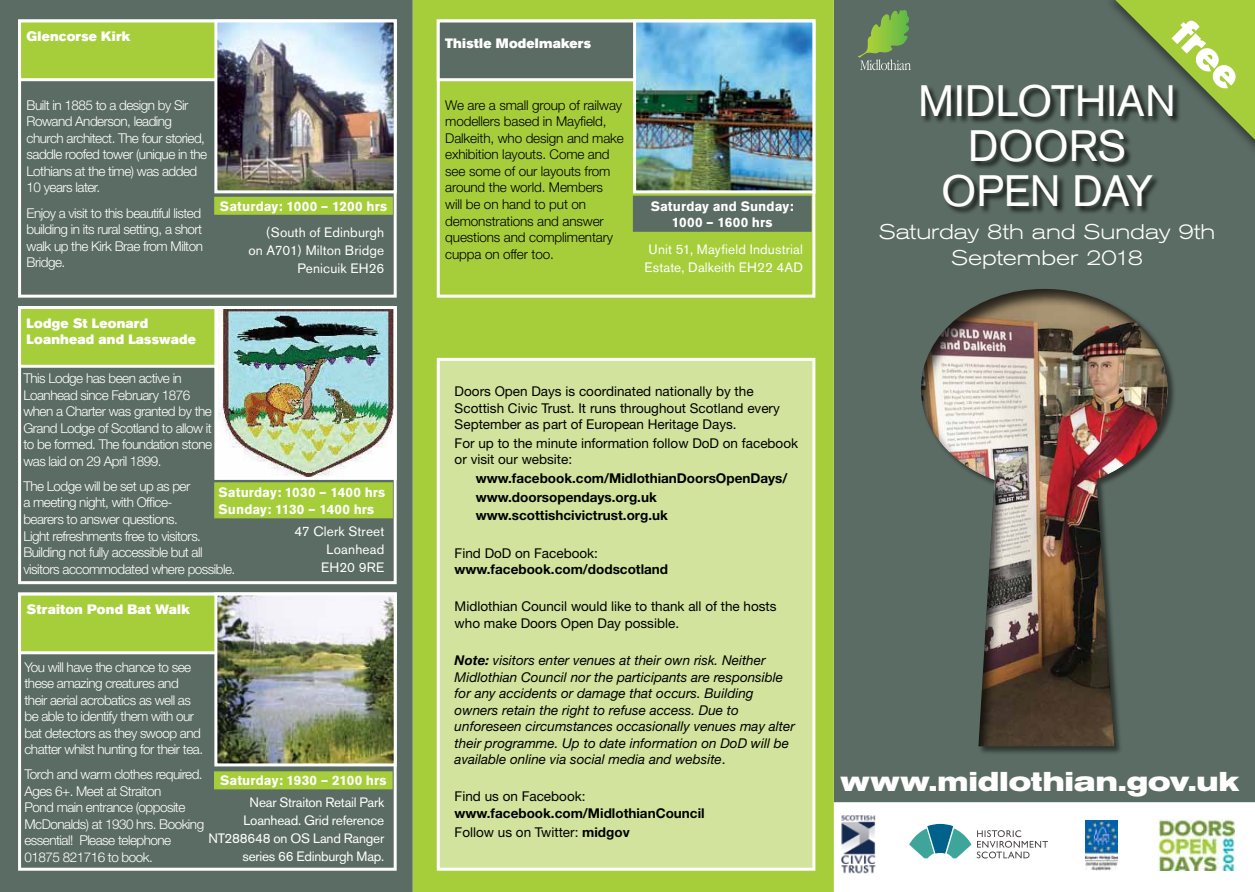
<style>
.page{position:relative;width:1255px;height:892px;background:#fff}
.page>*{position:absolute;margin:0;border:0;box-sizing:border-box;transform-origin:0 0}
.t1{font:43.5px/45px "Akzidenz Grotesk BE";color:#fff;text-align:center}
.t2{font:39.45px "Akzidenz Grotesk BE Super";color:#fff}
.t3{font:700 expanded 27px "Akzidenz Grotesk BE";letter-spacing:.01em;color:#fff}
.t4{font:300 expanded 21px/25.2px "Akzidenz Grotesk BE";letter-spacing:-.005em;color:#fff;text-align:center}
.t5{font:300 13.5px/16.5px "Helvetica Neue";letter-spacing:-.04em;color:#fff}
.t6{font:italic 13.5px/16.5px "Helvetica Neue";color:#000}
.t7{font:13.5px/16.5px "Helvetica Neue";color:#000}
.t8{font:300 13.5px/16.5px "Helvetica Neue";letter-spacing:-.01em;color:#000}
.t9{font:700 13.5px/18.6px "Helvetica Neue";color:#000}
.t10{font:13.5px/18px "Akzidenz Grotesk BE";letter-spacing:.005em;color:#fff;text-align:right}
.t11{font:700 13.5px/16.5px "Akzidenz Grotesk BE";letter-spacing:.005em;color:#fff}
.t12{font:13.5px/18px "Akzidenz Grotesk BE";letter-spacing:-.02em;color:#fff;text-align:right}
.t13{font:13.5px/16.5px "Akzidenz Grotesk BE Super";letter-spacing:.015em;color:#fff}
.s1{font-weight:700}
.s2{font-style:normal}
.s3{font-weight:400}
</style>
<div class="page">
<div style="left:833px;top:0;width:421px;height:801px;background:#5b6c64"></div>
<div style="left:412px;top:0;width:421px;height:891px;background:#a6ce3a"></div>
<div style="left:920px;top:288px;width:256px;height:467px;background:#000;opacity:.5"></div>
<div style="left:920px;top:288px;width:248px;height:484px;background:#000;opacity:.75"></div>
<div style="left:1103px;top:0;width:151px;height:161px;background:#5b6c64"></div>
<svg style="left:1113px;top:0;width:141px;height:140px"></svg>
<div style="left:921px;top:85px;width:259px;height:130px;background:#000;opacity:.75"></div>
<svg style="left:857px;top:10px;width:54px;height:60px;background:#71935c"></svg>
<svg style="left:1117px;top:820px;width:1px;height:44px"></svg>
<img style="left:1085px;top:820px;width:32px;height:50px">
<div style="left:0;top:0;width:412px;height:891px;background:#5b6c64"></div>
<div style="left:437px;top:358px;width:378px;height:512px;background:#d1e39c;border:3px solid #fff"></div>
<div style="left:18px;top:19px;width:378px;height:278px;border:3px solid #fff"></div>
<div style="left:18px;top:19px;width:378px;height:62px;background:#a6ce3a;border:3px solid #fff"></div>
<div style="left:214px;top:197px;width:179px;height:18px;background:#a6ce3a"></div>
<img style="left:218px;top:23px;width:174px;height:166px">
<div style="left:214px;top:19px;width:182px;height:174px;border:3px solid #fff"></div>
<div style="left:18px;top:306px;width:378px;height:278px;border:3px solid #fff"></div>
<div style="left:18px;top:306px;width:378px;height:61px;background:#a6ce3a;border:3px solid #fff"></div>
<div style="left:214px;top:482px;width:179px;height:36px;background:#a6ce3a"></div>
<img style="left:218px;top:310px;width:174px;height:165px">
<div style="left:214px;top:306px;width:182px;height:173px;border:3px solid #fff"></div>
<div style="left:18px;top:592px;width:378px;height:278px;border:3px solid #fff"></div>
<div style="left:18px;top:592px;width:378px;height:62px;background:#a6ce3a;border:3px solid #fff"></div>
<img style="left:218px;top:596px;width:174px;height:166px">
<div style="left:214px;top:592px;width:182px;height:174px;border:3px solid #fff"></div>
<img style="left:1158px;top:819px;width:76px;height:51px">
<img style="left:841px;top:815px;width:34px;height:59px">
<div style="left:214px;top:771px;width:178px;height:18px;background:#a6ce3a"></div>
<div style="left:437px;top:19px;width:378px;height:278px;border:3px solid #fff"></div>
<div style="left:437px;top:19px;width:378px;height:62px;background:#5b6c64;border:3px solid #fff"></div>
<div style="left:633px;top:196px;width:178px;height:36px;background:#5b6c64"></div>
<img style="left:637px;top:23px;width:174px;height:166px">
<div style="left:633px;top:19px;width:182px;height:174px;border:3px solid #fff"></div>
<svg style="left:909px;top:823px;width:138px;height:35px"></svg>
<p class="t13" style="left:27px;top:28px;width:105px">Glencorse Kirk</p>
<p class="t5" style="left:27px;top:96px;width:182px">Built in 1885 to a design by Sir<br>Rowand Anderson, leading church architect. The four storied, saddle roofed tower (unique in the<br>Lothians at the time) was added<br>10 years later.</p>
<p class="t5" style="left:27px;top:204px;width:178px">Enjoy a visit to this beautiful listed building in its rural setting, a short walk up the Kirk Brae from Milton<br>Bridge.</p>
<p class="t11" style="left:220px;top:197px;width:168px">Saturday: 1000 – 1200 hrs</p>
<p class="t10" style="left:248px;top:223px;width:137px">(South of Edinburgh on A701) Milton Bridge<br>Penicuik EH26</p>
<p class="t13" style="left:27px;top:315px;width:171px">Lodge St Leonard<br>Loanhead and Lasswade</p>
<p class="t5" style="left:23px;top:370px;width:190px">This Lodge has been active in<br>Loanhead since February 1876 when a Charter was granted by the<br>Grand Lodge of Scotland to allow it to be formed. The foundation stone was laid on 29 April 1899.</p>
<p class="t5" style="left:23px;top:477px;width:213px">The Lodge will be set up as per<br>a meeting night, with Office-<br>bearers to answer questions.<br>Light refreshments free to visitors.<br>Building not fully accessible but all visitors accommodated where possible.</p>
<p class="t11" style="left:218px;top:484px;width:168px">Saturday: 1030 – 1400 hrs<br>Sunday: 1130 – 1400 hrs</p>
<p class="t10" style="left:294px;top:522px;width:91px">47 Clerk Street<br>Loanhead<br>EH20 9RE</p>
<p class="t13" style="left:27px;top:601px;width:165px">Straiton Pond Bat Walk</p>
<p class="t5" style="left:24px;top:658px;width:180px">You will have the chance to see these amazing creatures and their aerial acrobatics as well as be able to identify them with our bat detectors as they swoop and chatter whilst hunting for their tea.</p>
<p class="t5" style="left:24px;top:765px;width:181px">Torch and warm clothes required.<br>Ages 6+. Meet at Straiton<br>Pond main entrance (opposite<br>McDonalds) at 1930 hrs. Booking essential! Please telephone<br>01875 821716 to book.</p>
<p class="t11" style="left:220px;top:772px;width:168px">Saturday: 1930 – 2100 hrs</p>
<p class="t12" style="left:208px;top:793px;width:177px">Near Straiton Retail Park<br>Loanhead. Grid reference<br>NT288648 on OS Land Ranger series 66 Edinburgh Map.</p>
<p class="t13" style="left:445px;top:35px;width:147px">Thistle Modelmakers</p>
<p class="t8" style="left:445px;top:96px;width:180px">We are a small group of railway modellers based in Mayfield,<br>Dalkeith, who design and make exhibition layouts. Come and see some of our layouts from around the world. Members<br>will be on hand to put on demonstrations and answer questions and complimentary cuppa on offer too.</p>
<p class="t11" style="left:650px;top:197px;width:144px;text-align:center">Saturday and Sunday:<br>1000 – 1600 hrs</p>
<p class="t10" style="left:644px;top:240px;width:160px;text-align:center">Unit 51, Mayfield Industrial<br>Estate, Dalkeith EH22 4AD</p>
<h2 class="t2" style="left:1195px;top:10px;width:81px;rotate:45deg">free</h2>
<h1 class="t1" style="left:918px;top:78px;width:259px">MIDLOTHIAN<br>DOORS<br>OPEN DAY</h1>
<h3 class="t4" style="left:878px;top:219px;width:338px">Saturday 8th and Sunday 9th<br>September 2018</h3>
<p class="t7" style="left:454px;top:382px;width:327px">Doors Open Days is coordinated nationally by the<br>Scottish Civic Trust. It runs throughout Scotland every<br>September as part of European Heritage Days.</p>
<p class="t7" style="left:454px;top:434px;width:345px">For up to the minute information follow DoD on facebook or visit our website:</p>
<p class="t9" style="left:476px;top:468px;width:313px">www.facebook.com/MidlothianDoorsOpenDays/ www.doorsopendays.org.uk www.scottishcivictrust.org.uk</p>
<p class="t7" style="left:454px;top:544px;width:145px">Find DoD on Facebook:</p>
<p class="t9" style="left:454px;top:559px;width:215px">www.facebook.com/dodscotland</p>
<p class="t7" style="left:454px;top:597px;width:323px">Midlothian Council would like to thank all of the hosts who make Doors Open Day possible.</p>
<p class="t6" style="left:454px;top:651px;width:342px"><span class="s1">Note:</span> visitors enter venues at their own risk. Neither Midlothian Council nor the participants are responsible for any accidents or damage that occurs. Building owners retain the right to refuse access. Due to unforeseen circumstances occasionally venues may alter their programme. Up to date information on DoD will be available online via social media and website<span class="s2">.</span></p>
<p class="t7" style="left:454px;top:787px;width:132px">Find us on Facebook:</p>
<p class="t9" style="left:454px;top:803px;width:251px">www.facebook.com/MidlothianCouncil<br><span class="s3">Follow us on Twitter:</span> midgov</p>
<h3 class="t3" style="left:840px;top:764px;width:400px">www.midlothian.gov.uk</h3>
</div>
